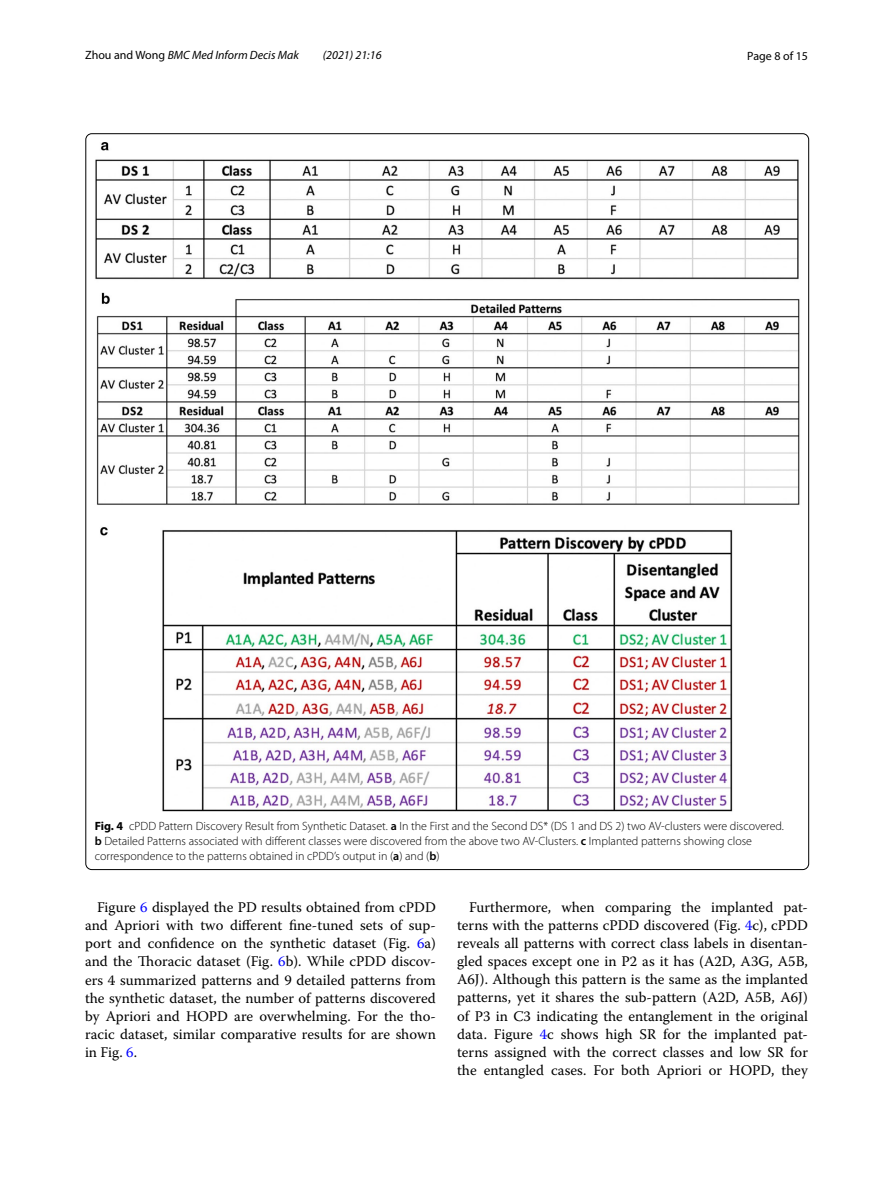
<style>
.page{position:relative;width:893px;height:1187px;background:#fff}
.page>*{position:absolute;margin:0;border:0;box-sizing:border-box;transform-origin:0 0}
.t1{font:14.7px/18px "Warnock Pro";color:#000;text-align:justify}
.t2{font:300 12px/15px "Myriad Pro";color:#000}
.t3{font:italic 12px "Myriad Pro";color:#000}
.t4{font:12px "Myriad Pro";color:#000}
.s1{font-style:normal}
.s2{font-weight:700}
.s3{font-weight:600}
.s4{color:#00f}
</style>
<div class="page">
<img style="left:95px;top:143px;width:705px;height:669px">
<p class="t3" style="left:85px;top:48px;width:215px"><span class="s1">Zhou and Wong</span> BMC Med Inform Decis Mak</p>
<p class="t3" style="left:323px;top:48px;width:60px">(2021) 21:16</p>
<p class="t4" style="left:747px;top:48px;width:62px">Page 8 of 15</p>
<p class="t2" style="left:95px;top:818px;width:691px"><span class="s2">Fig. 4</span> cPDD Pattern Discovery Result from Synthetic Dataset. <span class="s3">a</span> In the First and the Second DS* (DS 1 and DS 2) two AV-clusters were discovered. <span class="s3">b</span> Detailed Patterns associated with different classes were discovered from the above two AV-Clusters. <span class="s3">c</span> Implanted patterns showing close correspondence to the patterns obtained in cPDD’s output in (<span class="s3">a</span>) and (<span class="s3">b</span>)</p>
<p class="t1" style="left:85px;top:898px;width:352px;text-indent:12px">Figure <span class="s4">6</span> displayed the PD results obtained from cPDD and Apriori with two different fine-tuned sets of sup&shy;port and confidence on the synthetic dataset (Fig. <span class="s4">6</span>a) and the Thoracic dataset (Fig. <span class="s4">6</span>b). While cPDD discov&shy;ers 4 summarized patterns and 9 detailed patterns from the synthetic dataset, the number of patterns discovered by Apriori and HOPD are overwhelming. For the tho&shy;racic dataset, similar comparative results for are shown in Fig. <span class="s4">6</span>.</p>
<p class="t1" style="left:457px;top:898px;width:352px;text-indent:12px">Furthermore, when comparing the implanted pat&shy;terns with the patterns cPDD discovered (Fig. <span class="s4">4</span>c), cPDD reveals all patterns with correct class labels in disentan&shy;gled spaces except one in P2 as it has (A2D, A3G, A5B, A6J). Although this pattern is the same as the implanted patterns, yet it shares the sub-pattern (A2D, A5B, A6J) of P3 in C3 indicating the entanglement in the original data. Figure <span class="s4">4</span>c shows high SR for the implanted pat&shy;terns assigned with the correct classes and low SR for the entangled cases. For both Apriori or HOPD, they</p>
</div>
